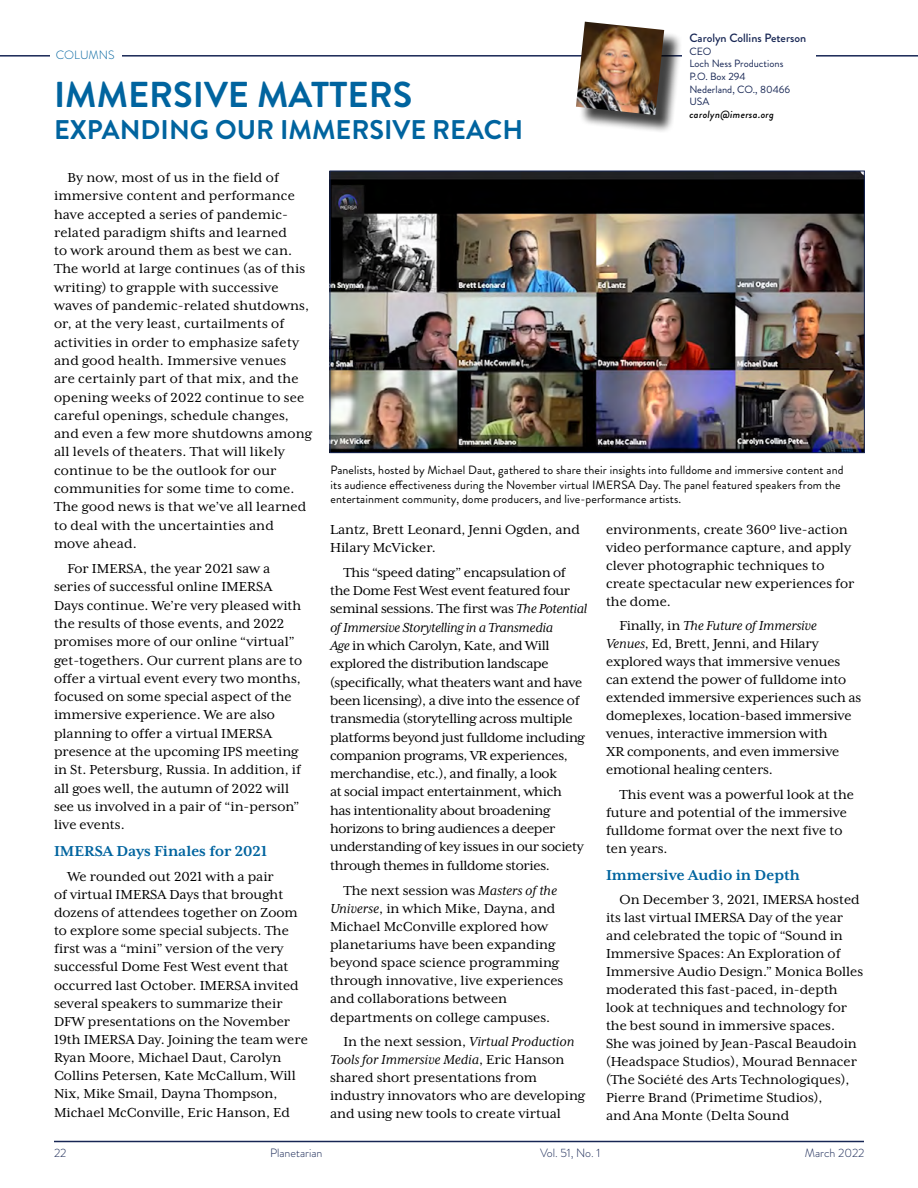
<style>
.page{position:relative;width:918px;height:1188px;background:#fff}
.page>*{position:absolute;margin:0;border:0;box-sizing:border-box;transform-origin:0 0}
.t1{font:700 36px "Brandon Grotesque";color:#00649f}
.t2{font:700 27px "Brandon Grotesque";color:#00649f}
.t3{font:700 16.5px "Mrs Eaves XL Serif OT";color:#00649f}
.t4{font:15px/18.3px "Mrs Eaves XL Serif OT";color:#000}
.t5{font:15px/18.3px "Mrs Eaves XL Serif OT";letter-spacing:-.02em;color:#000}
.t6{font:12px/14.4px "Brandon Grotesque";letter-spacing:.01em;color:#000}
.t7{font:300 12px "Brandon Grotesque";color:#172654}
.t8{font:500 12px "Brandon Grotesque";color:#172654}
.t9{font:300 12px "Brandon Grotesque";color:#00649f}
.t10{font:10.5px/12.6px "Brandon Grotesque";color:#172654}
.t11{font:italic 500 10.5px "Brandon Grotesque";letter-spacing:.03em;color:#000}
.s1{font-style:italic}
</style>
<div class="page">
<hr style="left:54px;top:1141px;width:810px;height:1px;background:#172654">
<hr style="left:0;top:55px;width:918px;height:2px;background:#172654">
<div style="left:50px;top:50px;width:72px;height:12px;background:#fff"></div>
<div style="left:578px;top:24px;width:105px;height:110px;background:#000;opacity:.75"></div>
<img style="left:576px;top:22px;width:88px;height:93px">
<div style="left:682px;top:31px;width:133px;height:95px;background:#fff"></div>
<img style="left:332px;top:173px;width:531px;height:278px">
<div style="left:330px;top:171px;width:535px;height:282px;border:1px solid #172654"></div>
<p class="t9" style="left:56px;top:47px;width:60px">COLUMNS</p>
<h1 class="t1" style="left:54px;top:69px;width:360px">IMMERSIVE MATTERS</h1>
<h2 class="t2" style="left:54px;top:111px;width:471px">EXPANDING OUR IMMERSIVE REACH</h2>
<p class="t8" style="left:689px;top:30px;width:118px">Carolyn Collins Peterson</p>
<p class="t10" style="left:689px;top:45px;width:102px">CEO<br>Loch Ness Productions<br>P.O. Box 294<br>Nederland, CO., 80466<br>USA</p>
<p class="t11" style="left:689px;top:107px;width:86px">carolyn@imersa.org</p>
<p class="t4" style="left:54px;top:168px;width:259px;text-indent:14px">By now, most of us in the field of immersive content and performance have accepted a series of pandemic&shy;related paradigm shifts and learned<br>to work around them as best we can.<br>The world at large continues (as of this writing) to grapple with successive waves of pandemic-related shutdowns, or, at the very least, curtailments of activities in order to emphasize safety and good health. Immersive venues<br>are certainly part of that mix, and the opening weeks of 2022 continue to see careful openings, schedule changes, and even a few more shutdowns among all levels of theaters. That will likely continue to be the outlook for our communities for some time to come.<br>The good news is that we’ve all learned to deal with the uncertainties and move ahead.</p>
<p class="t4" style="left:54px;top:559px;width:250px;text-indent:14px">For IMERSA, the year 2021 saw a series of successful online IMERSA Days continue. We’re very pleased with the results of those events, and 2022 promises more of our online “virtual” get-togethers. Our current plans are to offer a virtual event every two months, focused on some special aspect of the immersive experience. We are also planning to offer a virtual IMERSA presence at the upcoming IPS meeting in St. Petersburg, Russia. In addition, if all goes well, the autumn of 2022 will see us involved in a pair of “in-person” live events.</p>
<p class="t3" style="left:54px;top:842px;width:215px">IMERSA Days Finales for 2021</p>
<p class="t4" style="left:54px;top:867px;width:255px;text-indent:14px">We rounded out 2021 with a pair<br>of virtual IMERSA Days that brought dozens of attendees together on Zoom to explore some special subjects. The first was a “mini” version of the very successful Dome Fest West event that occurred last October. IMERSA invited several speakers to summarize their DFW presentations on the November 19th IMERSA Day. Joining the team were Ryan Moore, Michael Daut, Carolyn Collins Petersen, Kate McCallum, Will Nix, Mike Smail, Dayna Thompson, Michael McConville, Eric Hanson, Ed</p>
<p class="t6" style="left:330px;top:463px;width:515px">Panelists, hosted by Michael Daut, gathered to share their insights into fulldome and immersive content and its audience effectiveness during the November virtual IMERSA Day. The panel featured speakers from the entertainment community, dome producers, and live-performance artists.</p>
<p class="t4" style="left:330px;top:520px;width:251px">Lantz, Brett Leonard, Jenni Ogden, and<br>Hilary McVicker.</p>
<p class="t5" style="left:330px;top:563px;width:259px;text-indent:14px">This “speed dating” encapsulation of the Dome Fest West event featured four seminal sessions. The first was <span class="s1">The Potential of Immersive Storytelling in a Transmedia<br>Age</span> in which Carolyn, Kate, and Will explored the distribution landscape (specifically, what theaters want and have been licensing), a dive into the essence of transmedia (storytelling across multiple platforms beyond just fulldome including companion programs, VR experiences, merchandise, etc.), and finally, a look<br>at social impact entertainment, which<br>has intentionality about broadening horizons to bring audiences a deeper understanding of key issues in our society through themes in fulldome stories.</p>
<p class="t4" style="left:330px;top:881px;width:235px;text-indent:14px">The next session was <span class="s1">Masters of the Universe</span>, in which Mike, Dayna, and Michael McConville explored how planetariums have been expanding beyond space science programming through innovative, live experiences and collaborations between departments on college campuses.</p>
<p class="t4" style="left:330px;top:1033px;width:257px;text-indent:14px">In the next session, <span class="s1">Virtual Production Tools for Immersive Media</span>, Eric Hanson shared short presentations from industry innovators who are developing and using new tools to create virtual</p>
<p class="t4" style="left:606px;top:520px;width:250px">environments, create 360º live-action video performance capture, and apply clever photographic techniques to create spectacular new experiences for the dome.</p>
<p class="t4" style="left:606px;top:617px;width:257px;text-indent:14px">Finally, in <span class="s1">The Future of Immersive Venues</span>, Ed, Brett, Jenni, and Hilary explored ways that immersive venues can extend the power of fulldome into extended immersive experiences such as domeplexes, location-based immersive venues, interactive immersion with<br>XR components, and even immersive emotional healing centers.</p>
<p class="t4" style="left:606px;top:786px;width:250px;text-indent:14px">This event was a powerful look at the future and potential of the immersive fulldome format over the next five to ten years.</p>
<p class="t3" style="left:606px;top:866px;width:195px">Immersive Audio in Depth</p>
<p class="t4" style="left:606px;top:891px;width:259px;text-indent:14px">On December 3, 2021, IMERSA hosted its last virtual IMERSA Day of the year and celebrated the topic of “Sound in Immersive Spaces: An Exploration of Immersive Audio Design.” Monica Bolles moderated this fast-paced, in-depth look at techniques and technology for the best sound in immersive spaces.<br>She was joined by Jean-Pascal Beaudoin (Headspace Studios), Mourad Bennacer (The Société des Arts Technologiques), Pierre Brand (Primetime Studios),<br>and Ana Monte (Delta Sound</p>
<p class="t7" style="left:54px;top:1145px;width:14px">22</p>
<p class="t7" style="left:270px;top:1145px;width:54px">Planetarian</p>
<p class="t7" style="left:540px;top:1145px;width:62px">Vol. 51, No. 1</p>
<p class="t7" style="left:805px;top:1145px;width:61px">March 2022</p>
</div>
